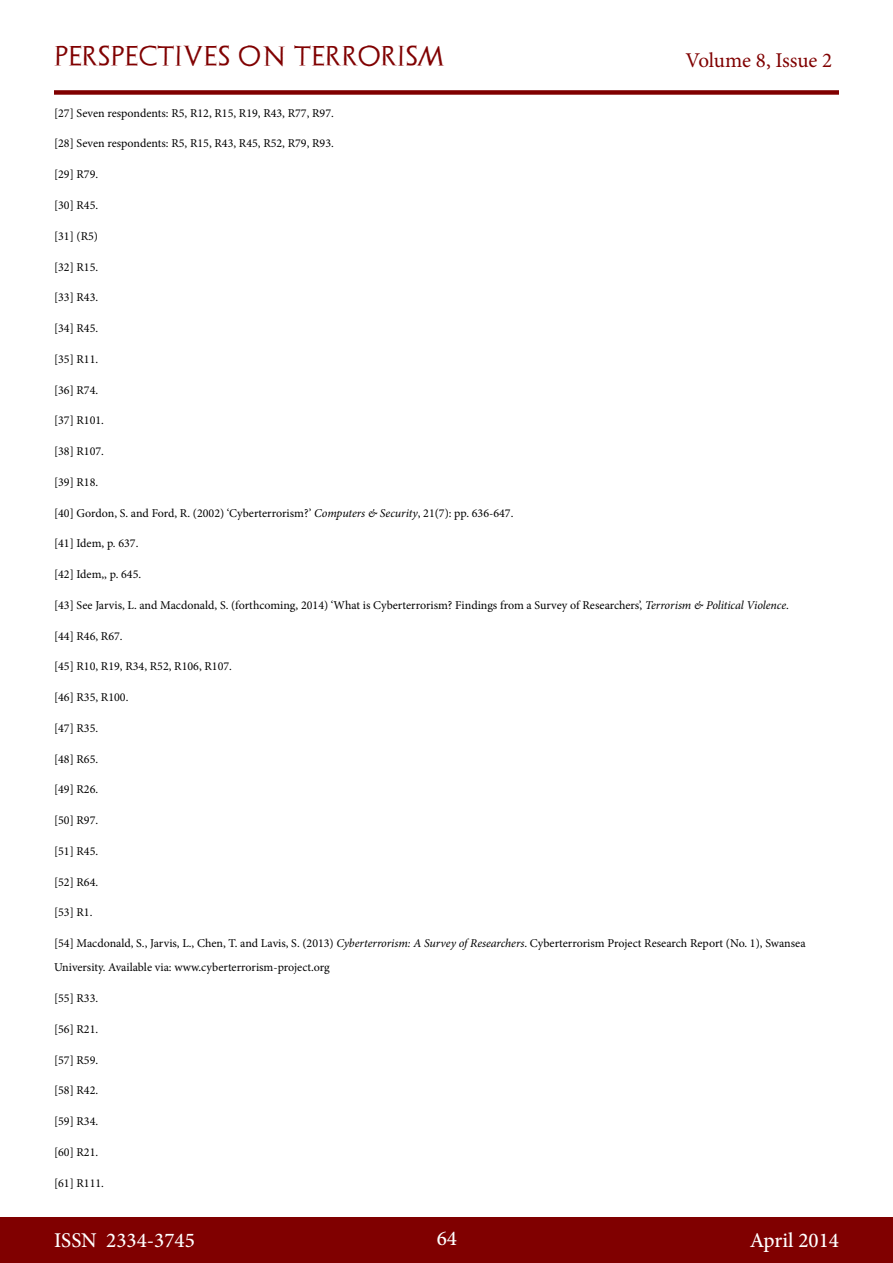
<style>
.page{position:relative;width:893px;height:1263px;background:#fff}
.page>*{position:absolute;margin:0;border:0;box-sizing:border-box;transform-origin:0 0}
.t1{font:500 21px "Minion Pro";color:#fff}
.t2{font:21px "Archeologicaps";letter-spacing:.045em;color:#800000}
.t3{font:21px "Minion Pro";letter-spacing:-.005em;color:#800000}
.t4{font:12px/24px "Minion Pro";color:#000}
.s1{font-style:italic}
</style>
<div class="page">
<div style="left:0;top:1217px;width:893px;height:46px;background:#800000"></div>
<div style="left:54px;top:90px;width:785px;height:5px;background:#800000"></div>
<h1 class="t2" style="left:54px;top:43px;width:392px">PERSPECTIVES ON TERRORISM</h1>
<h1 class="t3" style="left:686px;top:46px;width:148px">Volume 8, Issue 2</h1>
<p class="t4" style="left:54px;top:101px;width:281px">[27] Seven respondents: R5, R12, R15, R19, R43, R77, R97.</p>
<p class="t4" style="left:54px;top:132px;width:281px">[28] Seven respondents: R5, R15, R43, R45, R52, R79, R93.</p>
<p class="t4" style="left:54px;top:162px;width:46px">[29] R79.</p>
<p class="t4" style="left:54px;top:193px;width:46px">[30] R45.</p>
<p class="t4" style="left:54px;top:224px;width:46px">[31] (R5)</p>
<p class="t4" style="left:54px;top:255px;width:46px">[32] R15.</p>
<p class="t4" style="left:54px;top:285px;width:46px">[33] R43.</p>
<p class="t4" style="left:54px;top:316px;width:46px">[34] R45.</p>
<p class="t4" style="left:54px;top:347px;width:46px">[35] R11.</p>
<p class="t4" style="left:54px;top:378px;width:46px">[36] R74.</p>
<p class="t4" style="left:54px;top:409px;width:51px">[37] R101.</p>
<p class="t4" style="left:54px;top:439px;width:51px">[38] R107.</p>
<p class="t4" style="left:54px;top:470px;width:46px">[39] R18.</p>
<p class="t4" style="left:54px;top:501px;width:461px">[40] Gordon, S. and Ford, R. (2002) ‘Cyberterrorism?’ <span class="s1">Computers &amp; Security</span>, 21(7): pp. 636-647.</p>
<p class="t4" style="left:54px;top:532px;width:86px">[41] Idem, p. 637.</p>
<p class="t4" style="left:54px;top:562px;width:89px">[42] Idem,, p. 645.</p>
<p class="t4" style="left:54px;top:593px;width:736px">[43] See Jarvis, L. and Macdonald, S. (forthcoming, 2014) ‘What is Cyberterrorism? Findings from a Survey of Researchers’, <span class="s1">Terrorism &amp; Political Violence</span>.</p>
<p class="t4" style="left:54px;top:624px;width:70px">[44] R46, R67.</p>
<p class="t4" style="left:54px;top:655px;width:179px">[45] R10, R19, R34, R52, R106, R107.</p>
<p class="t4" style="left:54px;top:685px;width:76px">[46] R35, R100.</p>
<p class="t4" style="left:54px;top:716px;width:46px">[47] R35.</p>
<p class="t4" style="left:54px;top:747px;width:46px">[48] R65.</p>
<p class="t4" style="left:54px;top:778px;width:46px">[49] R26.</p>
<p class="t4" style="left:54px;top:808px;width:46px">[50] R97.</p>
<p class="t4" style="left:54px;top:839px;width:46px">[51] R45.</p>
<p class="t4" style="left:54px;top:870px;width:46px">[52] R64.</p>
<p class="t4" style="left:54px;top:901px;width:40px">[53] R1.</p>
<p class="t4" style="left:54px;top:931px;width:753px">[54] Macdonald, S., Jarvis, L., Chen, T. and Lavis, S. (2013) <span class="s1">Cyberterrorism: A Survey of Researchers</span>. Cyberterrorism Project Research Report (No. 1), Swansea<br>University. Available via: www.cyberterrorism-project.org</p>
<p class="t4" style="left:54px;top:986px;width:46px">[55] R33.</p>
<p class="t4" style="left:54px;top:1017px;width:46px">[56] R21.</p>
<p class="t4" style="left:54px;top:1048px;width:46px">[57] R59.</p>
<p class="t4" style="left:54px;top:1078px;width:46px">[58] R42.</p>
<p class="t4" style="left:54px;top:1109px;width:46px">[59] R34.</p>
<p class="t4" style="left:54px;top:1140px;width:46px">[60] R21.</p>
<p class="t4" style="left:54px;top:1171px;width:51px">[61] R111.</p>
<h1 class="t1" style="left:54px;top:1226px;width:142px">ISSN 2334-3745</h1>
<h1 class="t1" style="left:437px;top:1224px;width:22px">64</h1>
<h1 class="t1" style="left:750px;top:1226px;width:91px">April 2014</h1>
</div>
